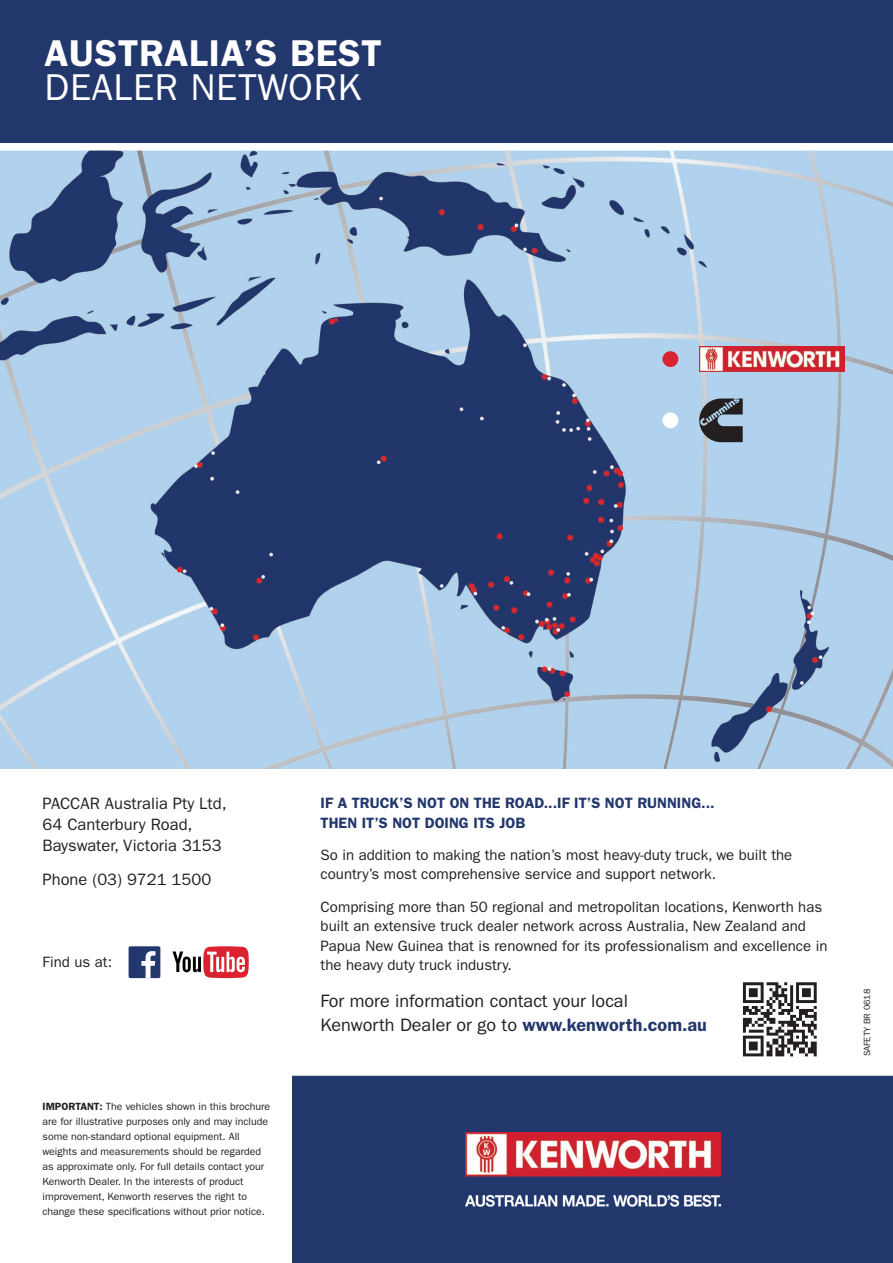
<style>
.page{position:relative;width:893px;height:1263px;background:#fff}
.page>*{position:absolute;margin:0;border:0;box-sizing:border-box;transform-origin:0 0}
.t1{font:600 37.5px "ITC Franklin Gothic Std";letter-spacing:.02em;color:#fff}
.t2{font:37.5px "ITC Franklin Gothic Std";letter-spacing:.02em;color:#fff}
.t3{font:18px/24px "ITC Franklin Gothic Std";color:#231f20}
.t4{font:16.5px/21px "ITC Franklin Gothic Std";color:#231f20}
.t5{font:15px/19.5px "ITC Franklin Gothic Std";color:#231f20}
.t6{font:600 15px/19.5px "ITC Franklin Gothic Std";color:#22376b}
.t7{font:10.5px/15px "ITC Franklin Gothic Std";color:#231f20}
.t8{font:9px "ITC Franklin Gothic Std";color:#231f20}
.s1{font-weight:600}
.s2{font-weight:600;color:#22376b}
</style>
<div class="page">
<div style="left:0;top:0;width:893px;height:143px;background:#22376b"></div>
<img style="left:0;top:151px;width:893px;height:617px">
<div style="left:662px;top:351px;width:16px;height:16px;background:#db2230;border-radius:50%"></div>
<div style="left:662px;top:412px;width:16px;height:16px;background:#fff;border-radius:50%"></div>
<div style="left:129px;top:946px;width:31px;height:32px;background:#22376b;border-radius:2px"></div>
<svg style="left:141px;top:951px;width:14px;height:27px"></svg>
<svg style="left:173px;top:946px;width:76px;height:32px"></svg>
<div style="left:292px;top:1076px;width:601px;height:187px;background:#22376b"></div>
<svg style="left:699px;top:398px;width:44px;height:44px;background:#555d67"></svg>
<img style="left:466px;top:1133px;width:255px;height:73px">
<img style="left:699px;top:346px;width:146px;height:27px">
<img style="left:742px;top:982px;width:75px;height:75px">
<h1 class="t1" style="left:45px;top:31px;width:339px">AUSTRALIA’S BEST</h1>
<h1 class="t2" style="left:45px;top:66px;width:318px">DEALER NETWORK</h1>
<p class="t4" style="left:43px;top:793px;width:186px">PACCAR Australia Pty Ltd,<br>64 Canterbury Road,<br>Bayswater, Victoria 3153</p>
<p class="t4" style="left:43px;top:869px;width:170px">Phone (03) 9721 1500</p>
<p class="t5" style="left:43px;top:953px;width:71px">Find us at:</p>
<p class="t7" style="left:43px;top:1099px;width:229px"><span class="s1">IMPORTANT:</span> The vehicles shown in this brochure are for illustrative purposes only and may include some non-standard optional equipment. All weights and measurements should be regarded as approximate only. For full details contact your Kenworth Dealer. In the interests of product improvement, Kenworth reserves the right to change these specifications without prior notice.</p>
<p class="t6" style="left:321px;top:793px;width:396px">IF A TRUCK’S NOT ON THE ROAD...IF IT’S NOT RUNNING...<br>THEN IT’S NOT DOING ITS JOB</p>
<p class="t5" style="left:321px;top:845px;width:473px">So in addition to making the nation’s most heavy-duty truck, we built the country’s most comprehensive service and support network.</p>
<p class="t5" style="left:321px;top:897px;width:508px">Comprising more than 50 regional and metropolitan locations, Kenworth has built an extensive truck dealer network across Australia, New Zealand and Papua New Guinea that is renowned for its professionalism and excellence in the heavy duty truck industry.</p>
<p class="t3" style="left:321px;top:989px;width:388px">For more information contact your local<br>Kenworth Dealer or go to <span class="s2">www.kenworth.com.au</span></p>
<p class="t8" style="left:862px;top:1056px;width:69px;rotate:-90deg">SAFETY BR 0618</p>
</div>
